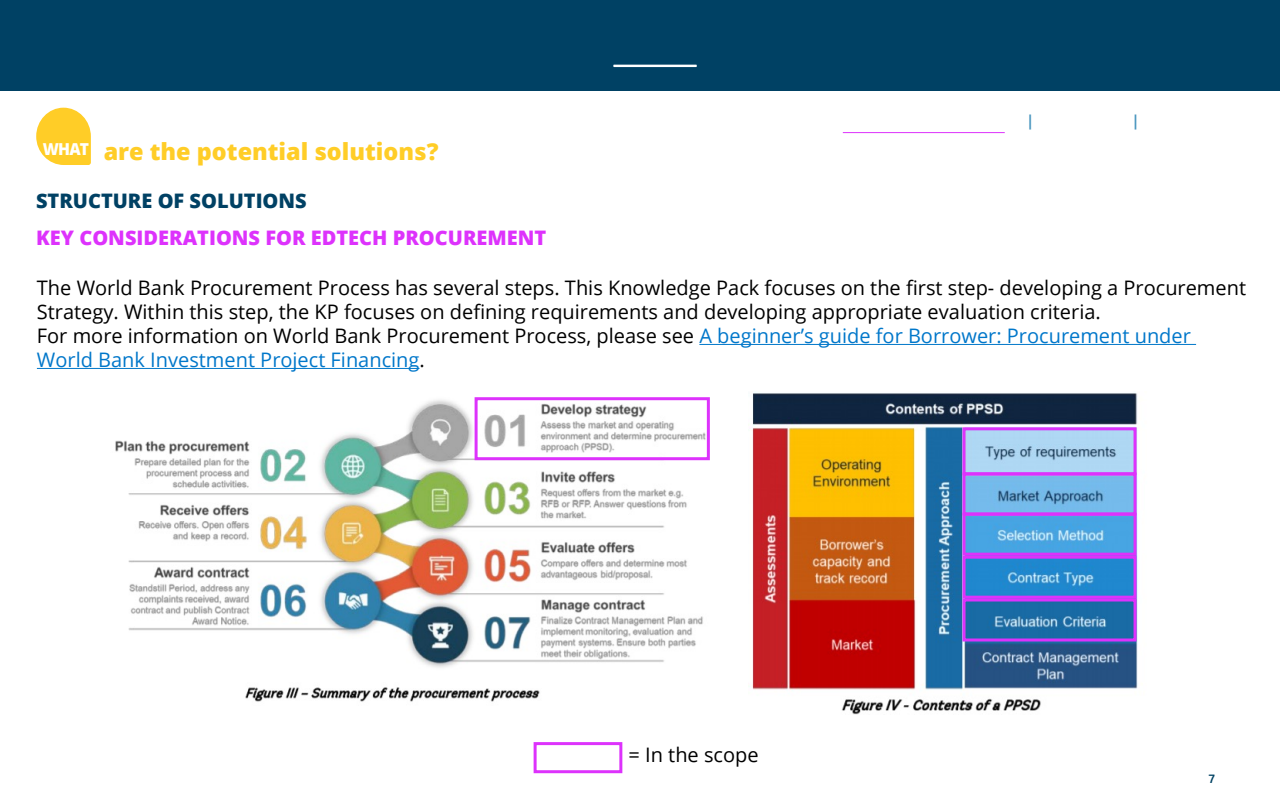
<style>
.page{position:relative;width:1280px;height:800px;background:#fff}
.page>*{position:absolute;margin:0;border:0;box-sizing:border-box;transform-origin:0 0}
.t1{font:800 23.4px "Open Sans";color:#ffcd27}
.t2{font:20px/24px "Open Sans";color:#000}
.t3{font:800 20px "Open Sans";color:#dd32fc}
.t4{font:800 20px "Open Sans";color:#004164}
.t5{font:700 15px "Open Sans";color:#4a96bf}
.t6{font:500 12px "Artico Soft";color:#004263}
.s1{color:#0077ca}
</style>
<div class="page">
<div style="left:0;top:0;width:1280px;height:91px;background:#004164"></div>
<svg style="left:36px;top:108px;width:55px;height:57px;background:#ffd54a"></svg>
<hr style="left:699px;top:344px;width:497px;height:1px;background:#0077ca">
<hr style="left:37px;top:368px;width:382px;height:1px;background:#0077ca">
<img style="left:115px;top:397px;width:595px;height:305px">
<img style="left:752px;top:393px;width:386px;height:321px">
<div style="left:475px;top:397px;width:235px;height:63px;border:3px solid #dd32fc"></div>
<div style="left:962px;top:427px;width:175px;height:48px;border:3px solid #dd32fc"></div>
<div style="left:962px;top:473px;width:175px;height:43px;border:3px solid #dd32fc"></div>
<div style="left:962px;top:599px;width:175px;height:43px;border:3px solid #dd32fc"></div>
<div style="left:534px;top:742px;width:88px;height:31px;border:3px solid #dd32fc"></div>
<div style="left:962px;top:513px;width:175px;height:43px;border:3px solid #dd32fc"></div>
<div style="left:962px;top:556px;width:175px;height:43px;border:3px solid #dd32fc"></div>
<hr style="left:843px;top:132px;width:162px;height:1px;background:#dd32fc">
<svg style="left:613px;top:65px;width:84px;height:2px"></svg>
<p class="t1" style="left:43px;top:134px;width:397px"><sup>WHAT</sup> are the potential solutions?</p>
<p class="t4" style="left:36px;top:186px;width:272px">STRUCTURE OF SOLUTIONS</p>
<p class="t5" style="left:1026px;top:109px;width:10px">|</p>
<p class="t5" style="left:1131px;top:109px;width:10px">|</p>
<p class="t3" style="left:36px;top:223px;width:512px">KEY CONSIDERATIONS FOR EDTECH PROCUREMENT</p>
<p class="t2" style="left:37px;top:275px;width:1211px">The World Bank Procurement Process has several steps. This Knowledge Pack focuses on the first step- developing a Procurement Strategy. Within this step, the KP focuses on defining requirements and developing appropriate evaluation criteria.<br>For more information on World Bank Procurement Process, please see <span class="s1">A beginner’s guide for Borrower: Procurement under World Bank Investment Project Financing</span>.</p>
<p class="t2" style="left:629px;top:743px;width:132px">= In the scope</p>
<p class="t6" style="left:1208px;top:771px;width:9px">7</p>
</div>
